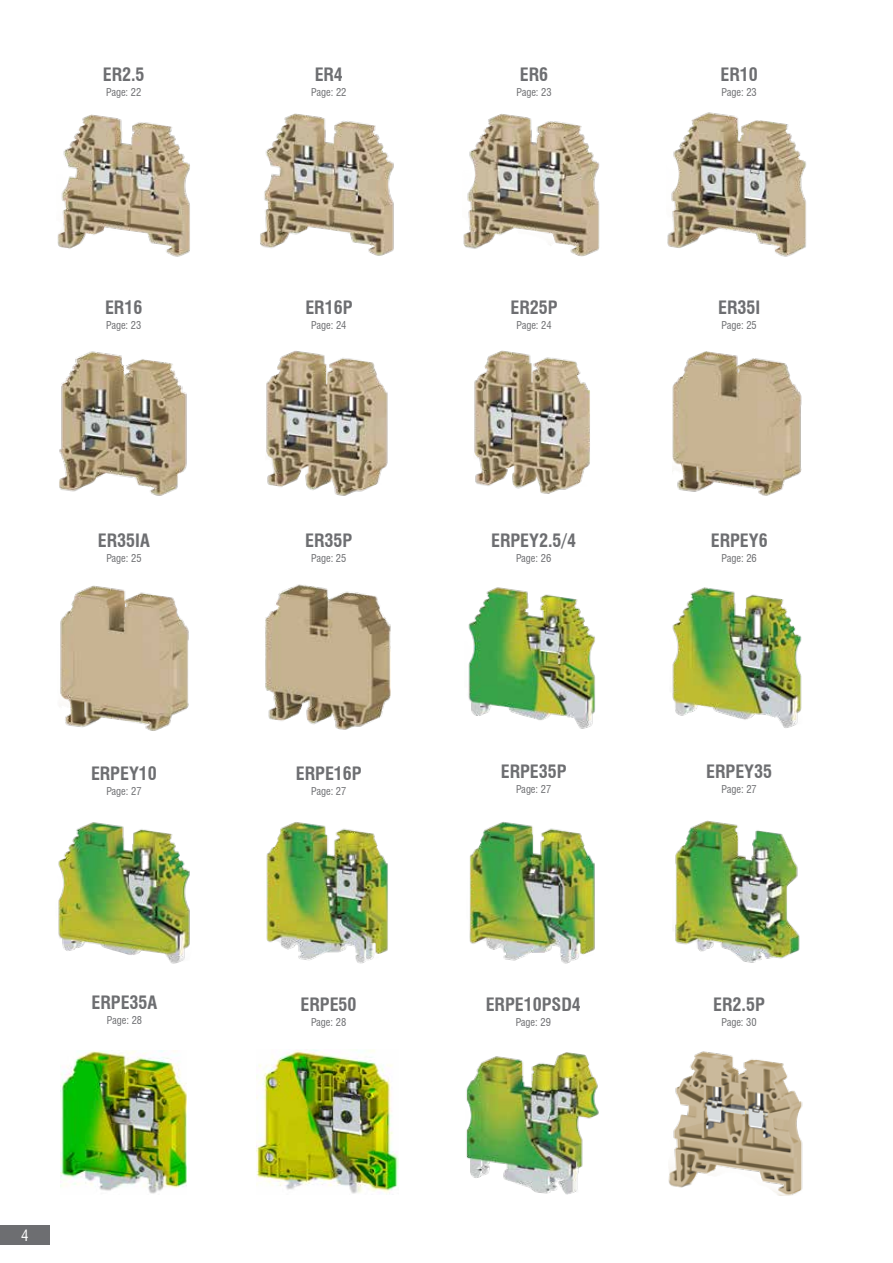
<style>
.page{position:relative;width:893px;height:1263px;background:#fff}
.page>*{position:absolute;margin:0;border:0;box-sizing:border-box;transform-origin:0 0}
.t1{font:700 condensed 18px "Swiss 721 BT";color:#6d6e71}
.t2{font:condensed 15px "Swiss 721 BT";color:#fff}
.t3{font:condensed 10.5px "Swiss 721 BT";color:#6d6e71}
</style>
<div class="page">
<img style="left:256px;top:1049px;width:142px;height:145px">
<img style="left:61px;top:1050px;width:126px;height:144px">
<img style="left:60px;top:585px;width:129px;height:146px">
<img style="left:672px;top:351px;width:130px;height:145px">
<img style="left:474px;top:350px;width:116px;height:144px">
<img style="left:266px;top:351px;width:122px;height:144px">
<div style="left:0;top:1225px;width:50px;height:20px;background:#6d6e71"></div>
<img style="left:463px;top:114px;width:137px;height:143px">
<img style="left:667px;top:112px;width:139px;height:145px">
<img style="left:59px;top:351px;width:128px;height:145px">
<img style="left:57px;top:114px;width:133px;height:143px">
<img style="left:260px;top:113px;width:134px;height:143px">
<img style="left:265px;top:584px;width:125px;height:146px">
<img style="left:675px;top:820px;width:125px;height:143px">
<img style="left:469px;top:822px;width:126px;height:142px">
<img style="left:266px;top:822px;width:122px;height:142px">
<img style="left:58px;top:822px;width:132px;height:142px">
<img style="left:672px;top:587px;width:130px;height:141px">
<img style="left:468px;top:587px;width:127px;height:142px">
<img style="left:466px;top:1052px;width:133px;height:143px">
<img style="left:668px;top:1051px;width:135px;height:145px">
<h1 class="t1" style="left:103px;top:64px;width:43px">ER2.5</h1>
<p class="t3" style="left:106px;top:86px;width:37px">Page: 22</p>
<h1 class="t1" style="left:105px;top:296px;width:39px">ER16</h1>
<p class="t3" style="left:106px;top:319px;width:37px">Page: 23</p>
<h1 class="t1" style="left:98px;top:530px;width:53px">ER35IA</h1>
<p class="t3" style="left:106px;top:552px;width:37px">Page: 25</p>
<h1 class="t1" style="left:91px;top:762px;width:67px">ERPEY10</h1>
<p class="t3" style="left:106px;top:785px;width:37px">Page: 27</p>
<h1 class="t1" style="left:92px;top:992px;width:67px">ERPE35A</h1>
<p class="t3" style="left:107px;top:1014px;width:37px">Page: 28</p>
<h2 class="t2" style="left:21px;top:1226px;width:9px">4</h2>
<h1 class="t1" style="left:315px;top:64px;width:30px">ER4</h1>
<p class="t3" style="left:311px;top:86px;width:37px">Page: 22</p>
<h1 class="t1" style="left:520px;top:64px;width:30px">ER6</h1>
<p class="t3" style="left:516px;top:86px;width:37px">Page: 23</p>
<h1 class="t1" style="left:721px;top:64px;width:39px">ER10</h1>
<p class="t3" style="left:722px;top:86px;width:37px">Page: 23</p>
<h1 class="t1" style="left:305px;top:296px;width:49px">ER16P</h1>
<p class="t3" style="left:311px;top:319px;width:37px">Page: 24</p>
<h1 class="t1" style="left:510px;top:296px;width:49px">ER25P</h1>
<p class="t3" style="left:516px;top:319px;width:37px">Page: 24</p>
<h1 class="t1" style="left:718px;top:296px;width:44px">ER35I</h1>
<p class="t3" style="left:722px;top:319px;width:37px">Page: 25</p>
<h1 class="t1" style="left:305px;top:530px;width:49px">ER35P</h1>
<p class="t3" style="left:311px;top:552px;width:37px">Page: 25</p>
<h1 class="t1" style="left:491px;top:530px;width:86px">ERPEY2.5/4</h1>
<p class="t3" style="left:516px;top:552px;width:37px">Page: 26</p>
<h1 class="t1" style="left:711px;top:530px;width:58px">ERPEY6</h1>
<p class="t3" style="left:722px;top:552px;width:37px">Page: 26</p>
<h1 class="t1" style="left:296px;top:762px;width:67px">ERPE16P</h1>
<p class="t3" style="left:311px;top:785px;width:37px">Page: 27</p>
<h1 class="t1" style="left:501px;top:760px;width:67px">ERPE35P</h1>
<p class="t3" style="left:516px;top:782px;width:37px">Page: 27</p>
<h1 class="t1" style="left:706px;top:760px;width:67px">ERPEY35</h1>
<p class="t3" style="left:722px;top:782px;width:37px">Page: 27</p>
<h1 class="t1" style="left:301px;top:994px;width:58px">ERPE50</h1>
<p class="t3" style="left:311px;top:1016px;width:37px">Page: 28</p>
<h1 class="t1" style="left:486px;top:994px;width:97px">ERPE10PSD4</h1>
<p class="t3" style="left:516px;top:1016px;width:37px">Page: 29</p>
<h1 class="t1" style="left:713px;top:994px;width:53px">ER2.5P</h1>
<p class="t3" style="left:721px;top:1016px;width:37px">Page: 30</p>
</div>
